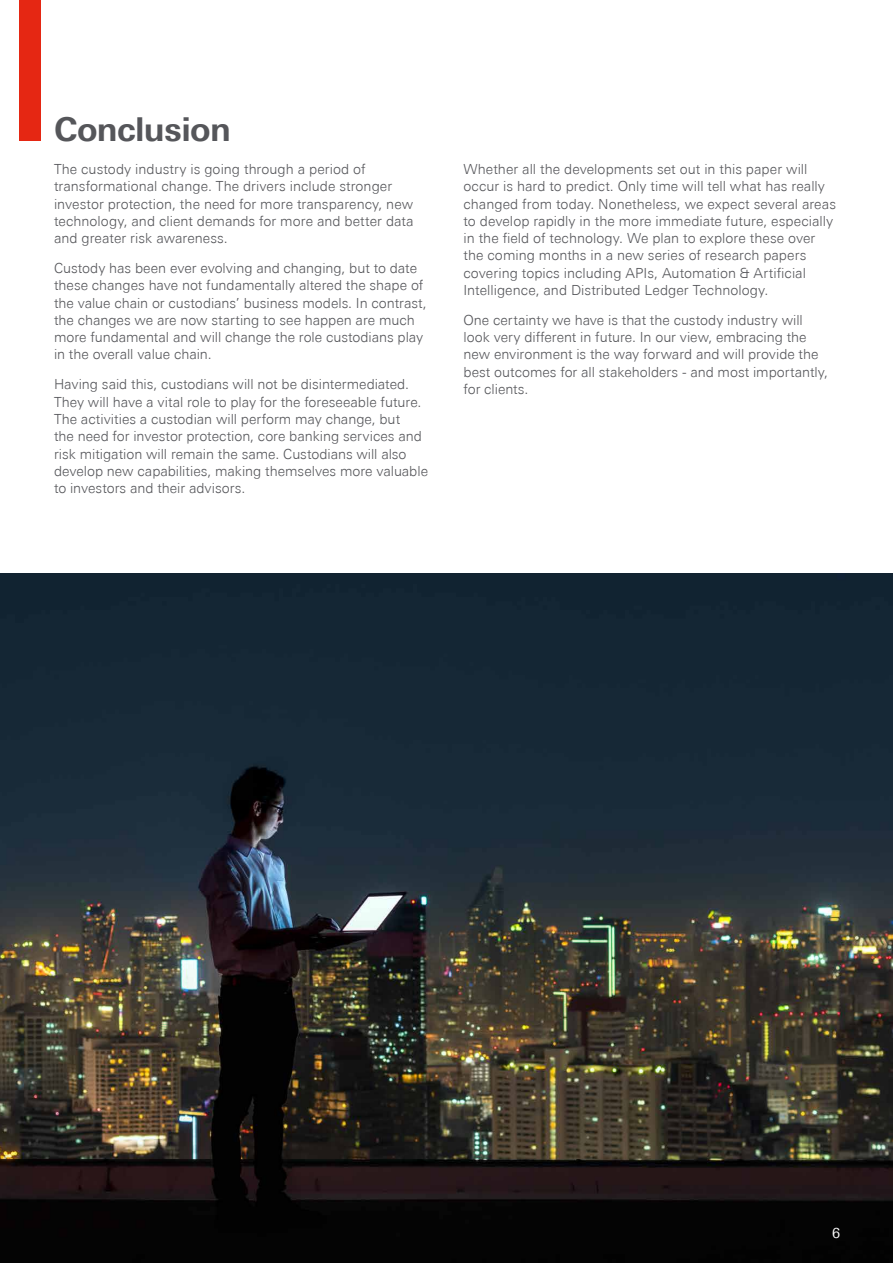
<style>
.page{position:relative;width:893px;height:1263px;background:#fff}
.page>*{position:absolute;margin:0;border:0;box-sizing:border-box;transform-origin:0 0}
.t1{font:700 33px "Univers Next Pro";letter-spacing:-.02em;color:#55565a}
.t2{font:300 13.95px/17.2px "Univers Next Pro";color:#55565a}
.t3{font:13.95px "Univers Next Pro";color:#fff}
</style>
<div class="page">
<div style="left:20px;top:0;width:21px;height:140px;background:#e52713"></div>
<img style="left:0;top:573px;width:893px;height:690px">
<h1 class="t1" style="left:54px;top:110px;width:178px">Conclusion</h1>
<p class="t2" style="left:54px;top:161px;width:361px">The custody industry is going through a period of transformational change. The drivers include stronger investor protection, the need for more transparency, new technology, and client demands for more and better data and greater risk awareness.</p>
<p class="t2" style="left:54px;top:260px;width:374px">Custody has been ever evolving and changing, but to date these changes have not fundamentally altered the shape of the value chain or custodians’ business models. In contrast, the changes we are now starting to see happen are much more fundamental and will change the role custodians play in the overall value chain.</p>
<p class="t2" style="left:54px;top:376px;width:376px">Having said this, custodians will not be disintermediated.<br>They will have a vital role to play for the foreseeable future.<br>The activities a custodian will perform may change, but<br>the need for investor protection, core banking services and risk mitigation will remain the same. Custodians will also develop new capabilities, making themselves more valuable to investors and their advisors.</p>
<p class="t2" style="left:463px;top:161px;width:374px">Whether all the developments set out in this paper will occur is hard to predict. Only time will tell what has really changed from today. Nonetheless, we expect several areas to develop rapidly in the more immediate future, especially in the field of technology. We plan to explore these over the coming months in a new series of research papers covering topics including APIs, Automation &amp; Artificial Intelligence, and Distributed Ledger Technology.</p>
<p class="t2" style="left:463px;top:311px;width:366px">One certainty we have is that the custody industry will look very different in future. In our view, embracing the new environment is the way forward and will provide the best outcomes for all stakeholders - and most importantly, for clients.</p>
<p class="t3" style="left:832px;top:1225px;width:10px">6</p>
</div>
